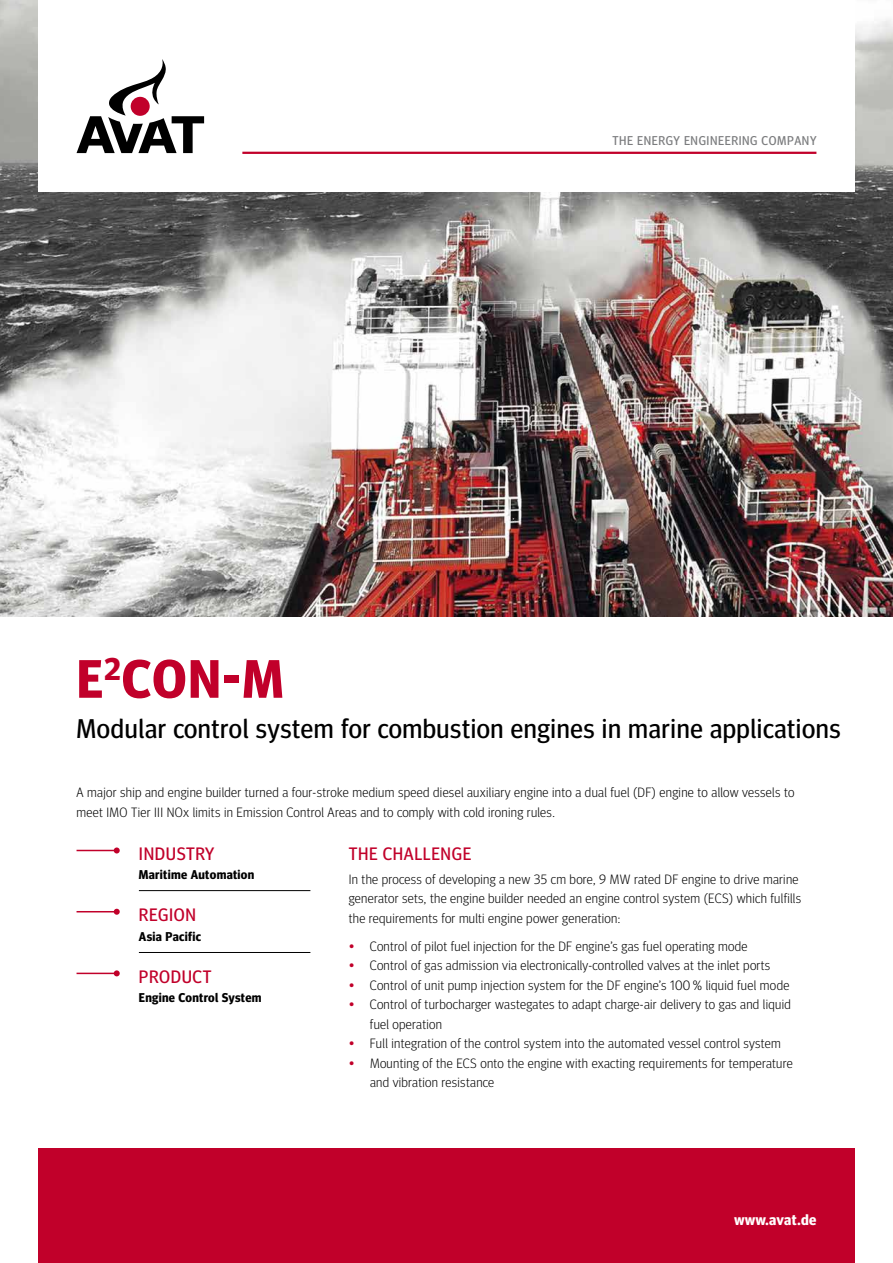
<style>
.page{position:relative;width:893px;height:1263px;background:#fff}
.page>*{position:absolute;margin:0;border:0;box-sizing:border-box;transform-origin:0 0}
.t1{font:700 54px "Meta Headline OT";color:#c1002a}
.t2{font:27px "Meta Headline OT";letter-spacing:.025em;color:#000}
.t3{font:18px "Meta Headline OT";letter-spacing:.035em;color:#c1002a}
.t4{font:700 15px "Meta Headline OT";letter-spacing:.02em;color:#fff}
.t5{font:300 13.5px/19.5px "Meta Headline OT";letter-spacing:.025em;color:#000}
.t6{font:700 12.75px "Meta Headline OT";letter-spacing:.025em;color:#000}
.t7{font:12.75px "Meta Headline OT";letter-spacing:.045em;color:#7b7c7e}
.s1{color:#c1002a}
</style>
<div class="page">
<img style="left:0;top:0;width:893px;height:617px">
<div style="left:38px;top:0;width:817px;height:191px;background:#fff"></div>
<hr style="left:242px;top:152px;width:574px;height:2px;background:#c1002a">
<svg style="left:77px;top:59px;width:127px;height:94px"></svg>
<div style="left:38px;top:1148px;width:817px;height:115px;background:#c1002a"></div>
<hr style="left:139px;top:890px;width:171px;height:1px;background:#000">
<hr style="left:139px;top:952px;width:171px;height:1px;background:#000">
<hr style="left:77px;top:850px;width:40px;height:1px;background:#c1002a">
<svg style="left:114px;top:847px;width:6px;height:6px"></svg>
<hr style="left:77px;top:911px;width:40px;height:1px;background:#c1002a">
<svg style="left:114px;top:909px;width:6px;height:6px"></svg>
<hr style="left:77px;top:973px;width:40px;height:1px;background:#c1002a">
<svg style="left:114px;top:970px;width:6px;height:6px"></svg>
<h1 class="t1" style="left:77px;top:647px;width:208px">E<sup>2</sup>CON-M</h1>
<p class="t7" style="left:612px;top:133px;width:206px">THE ENERGY ENGINEERING COMPANY</p>
<h2 class="t2" style="left:77px;top:713px;width:765px">Modular control system for combustion engines in marine applications</h2>
<p class="t5" style="left:77px;top:782px;width:719px">A major ship and engine builder turned a four-stroke medium speed diesel auxiliary engine into a dual fuel (DF) engine to allow vessels to meet IMO Tier III NOx limits in Emission Control Areas and to comply with cold ironing rules.</p>
<h3 class="t3" style="left:139px;top:843px;width:77px">INDUSTRY</h3>
<p class="t6" style="left:139px;top:867px;width:117px">Maritime Automation</p>
<h3 class="t3" style="left:139px;top:904px;width:59px">REGION</h3>
<p class="t6" style="left:139px;top:929px;width:64px">Asia Pacific</p>
<h3 class="t3" style="left:139px;top:966px;width:74px">PRODUCT</h3>
<p class="t6" style="left:139px;top:990px;width:124px">Engine Control System</p>
<h3 class="t3" style="left:349px;top:843px;width:124px">THE CHALLENGE</h3>
<p class="t5" style="left:349px;top:869px;width:454px">In the process of developing a new 35 cm bore, 9 MW rated DF engine to drive marine generator sets, the engine builder needed an engine control system (ECS) which fulfills the requirements for multi engine power generation:</p>
<p class="t5" style="left:349px;top:936px;width:400px"><span class="s1">•</span> Control of pilot fuel injection for the DF engine’s gas fuel operating mode</p>
<p class="t5" style="left:349px;top:955px;width:423px"><span class="s1">•</span> Control of gas admission via electronically-controlled valves at the inlet ports</p>
<p class="t5" style="left:349px;top:975px;width:442px"><span class="s1">•</span> Control of unit pump injection system for the DF engine’s 100 % liquid fuel mode</p>
<p class="t5" style="left:370px;top:994px;width:422px;text-indent:-21px"><span class="s1">•</span> Control of turbocharger wastegates to adapt charge-air delivery to gas and liquid fuel operation</p>
<p class="t5" style="left:349px;top:1033px;width:434px"><span class="s1">•</span> Full integration of the control system into the automated vessel control system</p>
<p class="t5" style="left:370px;top:1053px;width:424px;text-indent:-21px"><span class="s1">•</span> Mounting of the ECS onto the engine with exacting requirements for temperature and vibration resistance</p>
<p class="t4" style="left:734px;top:1210px;width:84px">www.avat.de</p>
</div>
